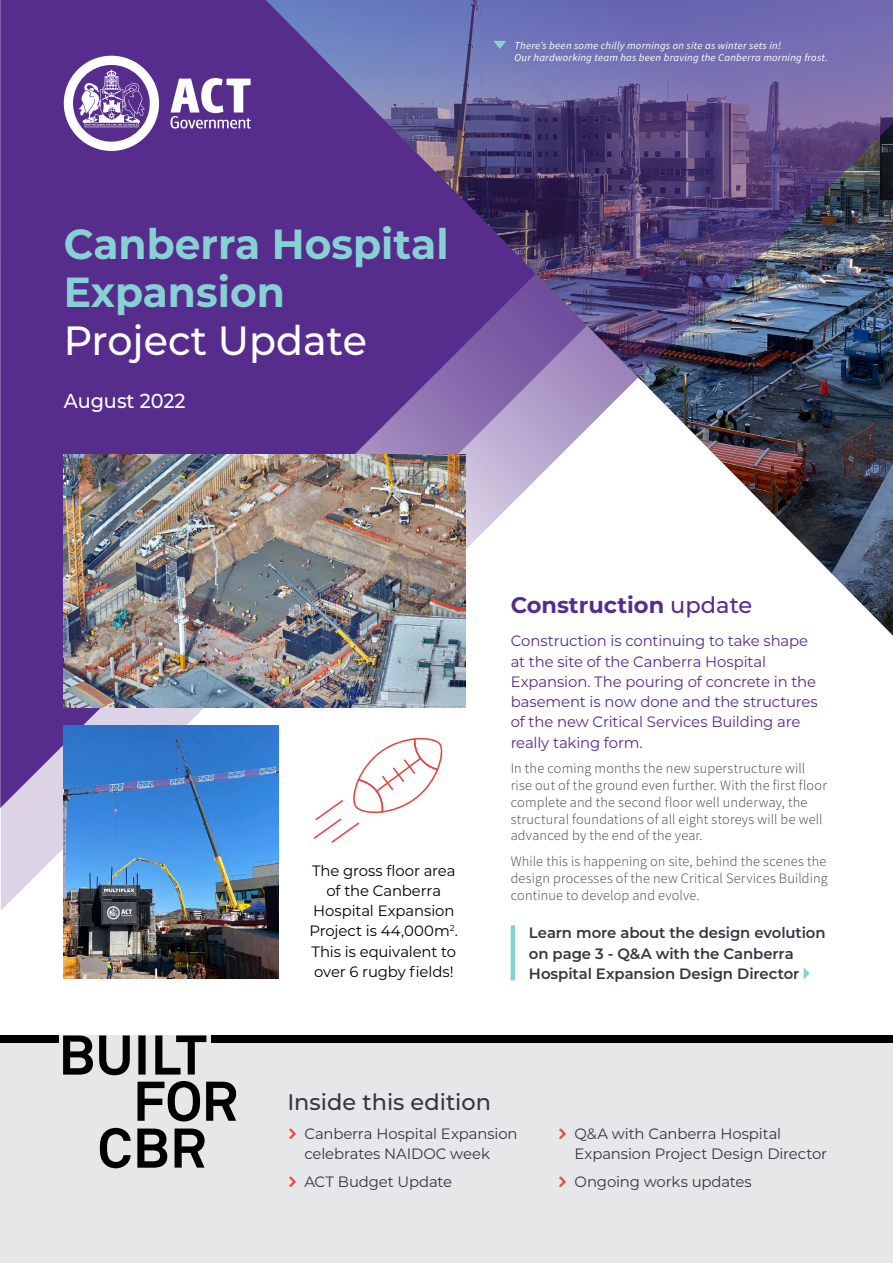
<style>
.page{position:relative;width:893px;height:1263px;background:#fff}
.page>*{position:absolute;margin:0;border:0;box-sizing:border-box;transform-origin:0 0}
.t1{font:700 42px/47.8px "Montserrat";color:#87d1d4}
.t2{font:500 40.8px "Montserrat";color:#fff}
.t3{font:700 22.5px "Montserrat";color:#562c8c}
.H3_-alt{font:500 22.5px "Montserrat";color:#343741}
.t4{font:500 20.25px "Montserrat";color:#fff;scale:.95 1}
.Lead_In{font:15px/20.2px "Montserrat";letter-spacing:-.01em;color:#562c8c}
.t5{font:15px/19.5px "Montserrat";letter-spacing:-.01em;color:#343741}
.Lead_In-2{font:15px/20.2px "Montserrat";letter-spacing:-.01em;color:#000;text-align:center}
.Lead_In-3{font:600 15px/20.2px "Montserrat";letter-spacing:-.005em;color:#343741}
.Body_Copy{font:300 14.25px/16.8px "Source Sans Pro";letter-spacing:.015em;color:#414042}
.t6{font:italic 10.5px/12px "Source Sans Pro";letter-spacing:.02em;color:#fff}
.s1{font-weight:500}
.s2{font-family:"Web Hosting Hub Glyphs";font-size:10.5px;color:#e34946}
</style>
<div class="page">
<svg style="left:0;top:0;width:34px;height:808px;background:#5b328f"></svg>
<div style="left:0;top:1035px;width:893px;height:228px;background:#e6e7e8"></div>
<img style="left:34px;top:0;width:859px;height:980px">
<svg style="left:64px;top:56px;width:95px;height:95px"></svg>
<svg style="left:170px;top:78px;width:81px;height:51px"></svg>
<svg style="left:312px;top:737px;width:131px;height:107px"></svg>
<svg style="left:63px;top:1035px;width:143px;height:40px"></svg>
<svg style="left:137px;top:1081px;width:99px;height:40px"></svg>
<svg style="left:100px;top:1128px;width:105px;height:40px"></svg>
<div style="left:0;top:1035px;width:59px;height:8px;background:#000"></div>
<div style="left:212px;top:1035px;width:681px;height:8px;background:#000"></div>
<svg style="left:493px;top:41px;width:13px;height:8px"></svg>
<img style="left:64px;top:454px;width:401px;height:253px">
<img style="left:64px;top:725px;width:215px;height:253px">
<svg style="left:803px;top:967px;width:7px;height:13px"></svg>
<p class="t1" style="left:64px;top:218px;width:386px">Canberra Hospital<br>Expansion</p>
<p class="t2" style="left:64px;top:312px;width:305px">Project Update</p>
<h1 class="t4" style="left:64px;top:387px;width:130px">August 2022</h1>
<p class="t6" style="left:515px;top:39px;width:315px">There’s been some chilly mornings on site as winter sets in!<br>Our hardworking team has been braving the Canberra morning frost.</p>
<p class="Lead_In-2" style="left:309px;top:859px;width:150px">The gross floor area of the Canberra<br>Hospital Expansion<br>Project is 44,000m<sup>2</sup>.<br>This is equivalent to over 6 rugby fields!</p>
<h2 class="t3" style="left:511px;top:589px;width:243px">Construction <span class="s1">update</span></h2>
<p class="Lead_In" style="left:511px;top:630px;width:308px">Construction is continuing to take shape at the site of the Canberra Hospital Expansion. The pouring of concrete in the basement is now done and the structures of the new Critical Services Building are really taking form.</p>
<p class="Body_Copy" style="left:511px;top:760px;width:318px">In the coming months the new superstructure will rise out of the ground even further. With the first floor complete and the second floor well underway, the structural foundations of all eight storeys will be well advanced by the end of the year.</p>
<p class="Body_Copy" style="left:511px;top:853px;width:318px;text-align:justify">While this is happening on site, behind the scenes the design processes of the new Critical Services Building continue to develop and evolve.</p>
<p class="Lead_In-3" style="left:529px;top:922px;width:298px">Learn more about the design evolution on page 3 - Q&amp;A with the Canberra<br>Hospital Expansion Design Director</p>
<h3 class="H3_-alt" style="left:287px;top:1086px;width:205px">Inside this edition</h3>
<p class="t5" style="left:304px;top:1124px;width:215px;text-indent:-17px"><span class="s2">ŵ</span> Canberra Hospital Expansion celebrates NAIDOC week</p>
<p class="t5" style="left:287px;top:1171px;width:166px"><span class="s2">ŵ</span> ACT Budget Update</p>
<p class="t5" style="left:574px;top:1124px;width:254px;text-indent:-17px"><span class="s2">ŵ</span> Q&amp;A with Canberra Hospital<br>Expansion Project Design Director</p>
<p class="t5" style="left:557px;top:1171px;width:196px"><span class="s2">ŵ</span> Ongoing works updates</p>
</div>
